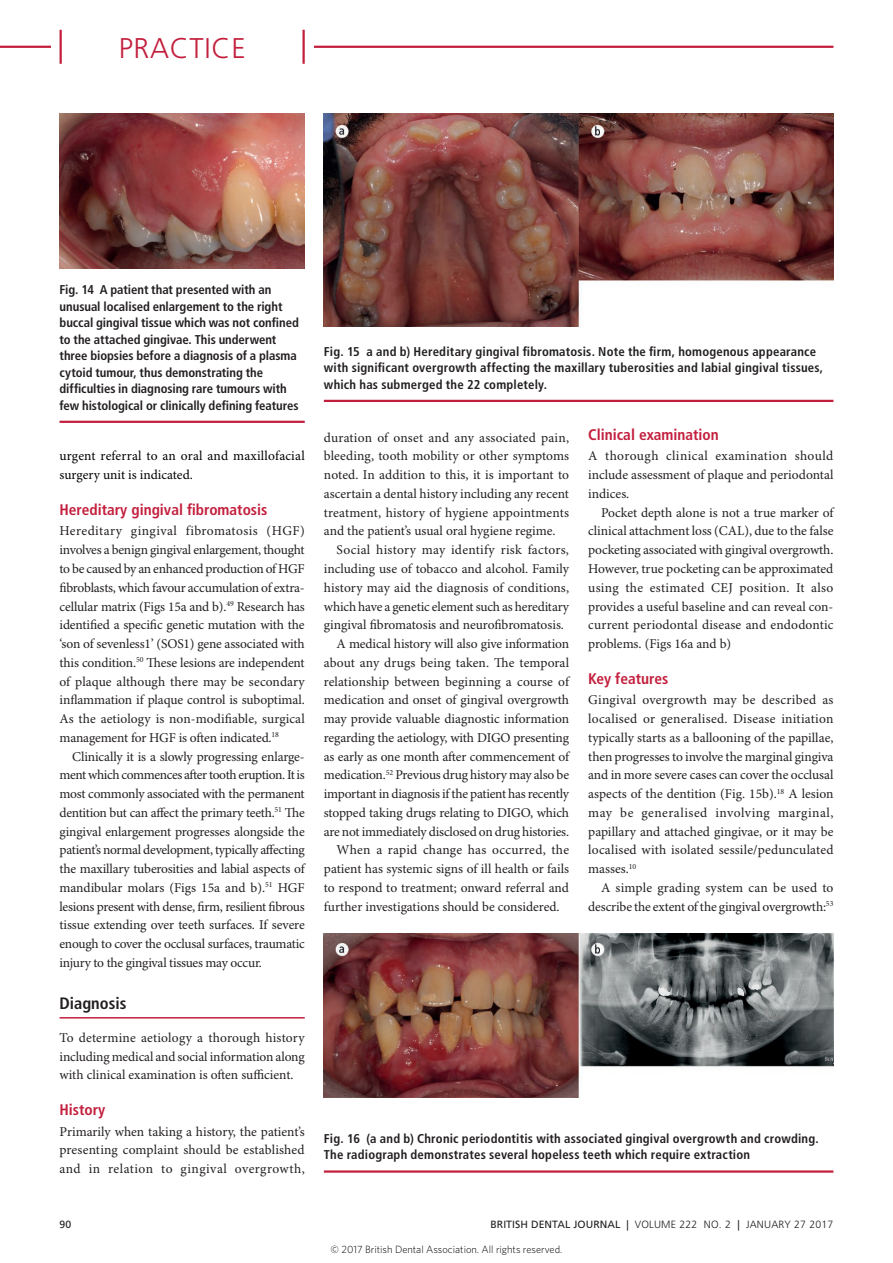
<style>
.page{position:relative;width:893px;height:1263px;background:#fff}
.page>*{position:absolute;margin:0;border:0;box-sizing:border-box;transform-origin:0 0}
.t1{font:28.5px "Frutiger LT Std Light 3";letter-spacing:.025em;color:#c31f3d}
.crosshead_1{font:700 condensed 16.5px "Frutiger LT Std";color:#231f20}
.crosshead_2{font:700 condensed 15.3px "Frutiger LT Std";color:#c31f3d}
.body{font:13.5px/18.8px "Minion Pro";letter-spacing:-.01em;color:#231f20;text-align:justify}
.body_fullout{font:13.5px/18.8px "Minion Pro";color:#231f20;text-align:justify}
.body-2{font:13.5px/18.8px "Minion Pro";letter-spacing:.005em;color:#000}
.table_fig_caption{font:700 condensed 12.75px/16.5px "Frutiger LT Std";letter-spacing:.01em;color:#231f20}
.t2{font:300 10.5px "Frutiger LT Std";letter-spacing:.02em;color:#231f20}
.t3{font:300 10.5px "Whitney";color:#000}
.t4{font:10.5px "Frutiger LT Std";color:#231f20}
.s1{font-weight:400}
</style>
<div class="page">
<hr style="left:60px;top:1017px;width:245px;height:1px;background:#c31f3d">
<hr style="left:324px;top:400px;width:509px;height:2px;background:#c31f3d">
<img style="left:324px;top:113px;width:509px;height:214px">
<hr style="left:324px;top:1170px;width:509px;height:3px;background:#c31f3d">
<img style="left:324px;top:933px;width:509px;height:164px">
<hr style="left:60px;top:421px;width:245px;height:2px;background:#c31f3d">
<div style="left:60px;top:113px;width:245px;height:160px;background:linear-gradient(to right,#fff,#fff)"></div>
<img style="left:60px;top:113px;width:245px;height:155px">
<hr style="left:0;top:46px;width:833px;height:2px;background:#c31f3d">
<div style="left:51px;top:30px;width:262px;height:34px;background:#fff"></div>
<hr style="left:302px;top:30px;width:3px;height:34px;background:#c31f3d">
<hr style="left:60px;top:30px;width:2px;height:34px;background:#c31f3d">
<h1 class="t1" style="left:119px;top:32px;width:128px">PRACTICE</h1>
<p class="table_fig_caption" style="left:60px;top:281px;width:241px">Fig. 14 A patient that presented with an unusual localised enlargement to the right buccal gingival tissue which was not confined to the attached gingivae. This underwent three biopsies before a diagnosis of a plasma cytoid tumour, thus demonstrating the difficulties in diagnosing rare tumours with few histological or clinically defining features</p>
<p class="body-2" style="left:60px;top:447px;width:247px">urgent referral to an oral and maxillofacial surgery unit is indicated.</p>
<p class="crosshead_2" style="left:60px;top:501px;width:209px">Hereditary gingival fibromatosis</p>
<p class="body_fullout" style="left:60px;top:522px;width:247px">Hereditary gingival fibromatosis (HGF) involves a benign gingival enlargement, thought to be caused by an enhanced production of HGF fibroblasts, which favour accumulation of extra&shy;cellular matrix (Figs 15a and b).<sup>49</sup> Research has identified a specific genetic mutation with the ‘son of sevenless1’ (SOS1) gene associated with this condition.<sup>50</sup> These lesions are independent of plaque although there may be secondary inflammation if plaque control is suboptimal.<br>As the aetiology is non-modifiable, surgical management for HGF is often indicated.<sup>18</sup></p>
<p class="body" style="left:60px;top:747px;width:247px;text-indent:13px">Clinically it is a slowly progressing enlarge&shy;ment which commences after tooth eruption. It is most commonly associated with the permanent dentition but can affect the primary teeth.<sup>51</sup> The gingival enlargement progresses alongside the patient’s normal development, typically affecting the maxillary tuberosities and labial aspects of mandibular molars (Figs 15a and b).<sup>51</sup> HGF lesions present with dense, firm, resilient fibrous tissue extending over teeth surfaces. If severe enough to cover the occlusal surfaces, traumatic injury to the gingival tissues may occur.</p>
<p class="crosshead_1" style="left:60px;top:993px;width:68px">Diagnosis</p>
<p class="body_fullout" style="left:60px;top:1029px;width:247px">To determine aetiology a thorough history including medical and social information along with clinical examination is often sufficient.</p>
<p class="crosshead_2" style="left:60px;top:1101px;width:47px">History</p>
<p class="body_fullout" style="left:60px;top:1122px;width:247px">Primarily when taking a history, the patient’s presenting complaint should be established and in relation to gingival overgrowth,</p>
<p class="table_fig_caption" style="left:324px;top:343px;width:501px">Fig. 15 a and b) Hereditary gingival fibromatosis. Note the firm, homogenous appearance with significant overgrowth affecting the maxillary tuberosities and labial gingival tissues, which has submerged the 22 completely.</p>
<p class="body_fullout" style="left:324px;top:429px;width:247px">duration of onset and any associated pain, bleeding, tooth mobility or other symptoms noted. In addition to this, it is important to ascertain a dental history including any recent treatment, history of hygiene appointments and the patient’s usual oral hygiene regime.</p>
<p class="body" style="left:324px;top:541px;width:247px;text-indent:13px">Social history may identify risk factors, including use of tobacco and alcohol. Family history may aid the diagnosis of conditions, which have a genetic element such as hereditary gingival fibromatosis and neurofibromatosis.</p>
<p class="body" style="left:324px;top:635px;width:247px;text-indent:13px">A medical history will also give information about any drugs being taken. The temporal relationship between beginning a course of medication and onset of gingival overgrowth may provide valuable diagnostic information regarding the aetiology, with DIGO presenting as early as one month after commencement of medication.<sup>52</sup> Previous drug history may also be important in diagnosis if the patient has recently stopped taking drugs relating to DIGO, which are not immediately disclosed on drug histories.</p>
<p class="body" style="left:324px;top:841px;width:247px;text-indent:13px">When a rapid change has occurred, the patient has systemic signs of ill health or fails to respond to treatment; onward referral and further investigations should be considered.</p>
<p class="crosshead_2" style="left:588px;top:426px;width:132px">Clinical examination</p>
<p class="body_fullout" style="left:588px;top:447px;width:247px">A thorough clinical examination should include assessment of plaque and periodontal indices.</p>
<p class="body" style="left:588px;top:504px;width:247px;text-indent:13px">Pocket depth alone is not a true marker of clinical attachment loss (CAL), due to the false pocketing associated with gingival overgrowth.<br>However, true pocketing can be approximated using the estimated CEJ position. It also provides a useful baseline and can reveal con&shy;current periodontal disease and endodontic problems. (Figs 16a and b)</p>
<p class="crosshead_2" style="left:588px;top:670px;width:82px">Key features</p>
<p class="body_fullout" style="left:588px;top:691px;width:247px">Gingival overgrowth may be described as localised or generalised. Disease initiation typically starts as a ballooning of the papillae, then progresses to involve the marginal gingiva and in more severe cases can cover the occlusal aspects of the dentition (Fig. 15b).<sup>18</sup> A lesion may be generalised involving marginal, papillary and attached gingivae, or it may be localised with isolated sessile/pedunculated masses.<sup>10</sup></p>
<p class="body" style="left:588px;top:879px;width:247px;text-align:right">A simple grading system can be used to describe the extent of the gingival overgrowth:<sup>53</sup></p>
<p class="table_fig_caption" style="left:324px;top:1130px;width:496px">Fig. 16 (a and b) Chronic periodontitis with associated gingival overgrowth and crowding.<br>The radiograph demonstrates several hopeless teeth which require extraction</p>
<p class="t4" style="left:60px;top:1218px;width:13px">90</p>
<p class="t2" style="left:490px;top:1219px;width:345px"><span class="s1">BRITISH DENTAL JOURNAL |</span> VOLUME 222 NO. 2 <span class="s1">|</span> JANUARY 27 2017</p>
<p class="t3" style="left:330px;top:1243px;width:233px">© 2017 British Dental Association. All rights reserved.</p>
</div>
